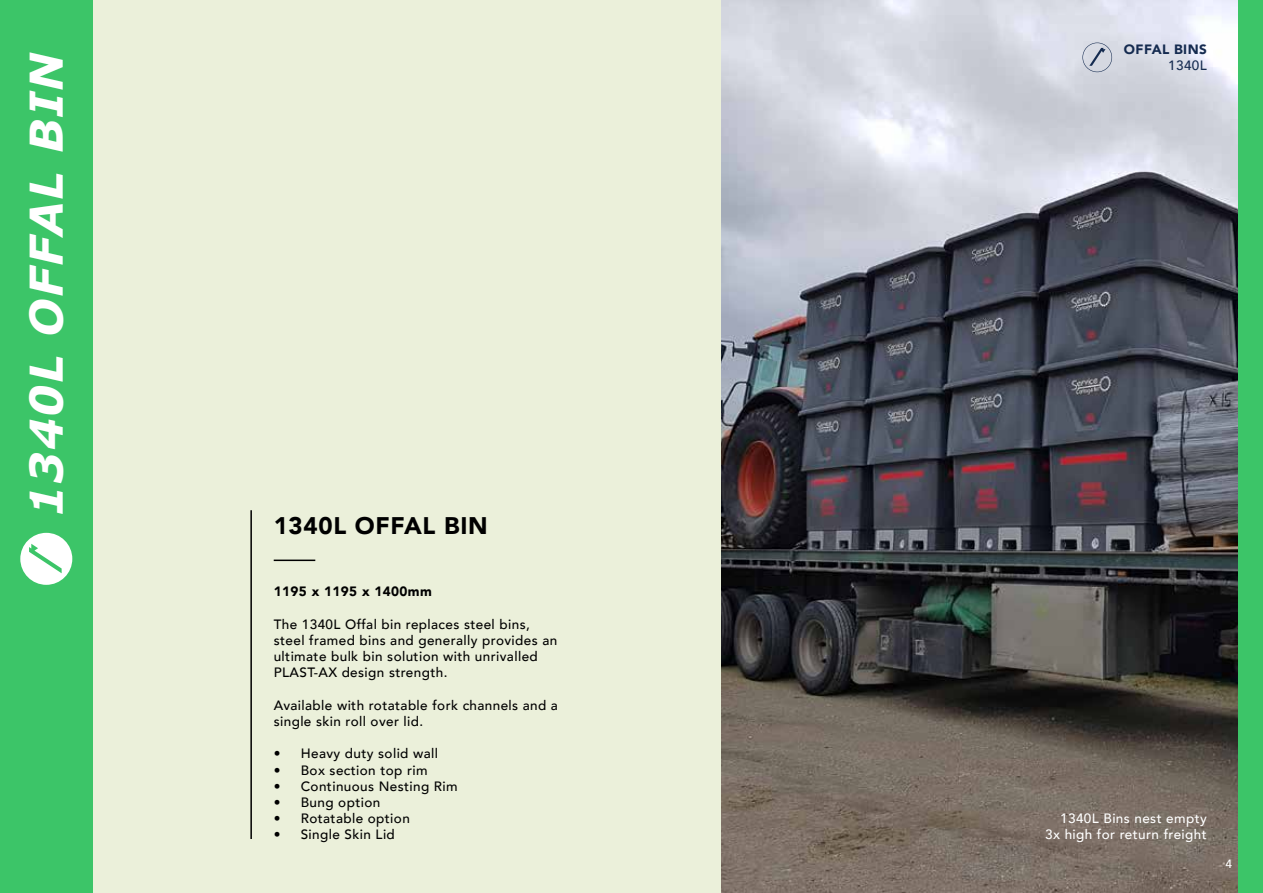
<style>
.page{position:relative;width:1263px;height:893px;background:#fff}
.page>*{position:absolute;margin:0;border:0;box-sizing:border-box;transform-origin:0 0}
.t1{font:italic 700 45px "Verdana";letter-spacing:.03em;color:#fff}
.t2{font:900 24px "Avenir";letter-spacing:.03em;color:#000}
.t3{font:500 13.5px/16.2px "Avenir";letter-spacing:.03em;color:#000}
.t4{font:500 13.5px/16.2px "Avenir";letter-spacing:.03em;color:#fff;text-align:right}
.t5{font:900 13.5px "Avenir";letter-spacing:.03em;color:#000}
.t6{font:900 13.5px "Avenir";letter-spacing:.03em;color:#152b50}
.t7{font:500 13.5px "Avenir";letter-spacing:.03em;color:#152b50}
.t8{font:500 12px "Avenir";color:#fff}
</style>
<div class="page">
<div style="left:92px;top:0;width:630px;height:893px;background:#ebf0da"></div>
<hr style="left:274px;top:560px;width:41px;height:1px;background:#000">
<hr style="left:250px;top:510px;width:2px;height:329px;background:#000">
<div style="left:0;top:0;width:92px;height:893px;background:#3cc568"></div>
<svg style="left:20px;top:533px;width:52px;height:52px"></svg>
<img style="left:722px;top:0;width:516px;height:893px">
<div style="left:1238px;top:0;width:25px;height:893px;background:#3cc568"></div>
<svg style="left:1082px;top:43px;width:30px;height:29px"></svg>
<h1 class="t1" style="left:17px;top:517px;width:466px;rotate:-90deg">1340L OFFAL BIN</h1>
<h2 class="t2" style="left:274px;top:505px;width:216px">1340L OFFAL BIN</h2>
<p class="t5" style="left:274px;top:580px;width:160px">1195 x 1195 x 1400mm</p>
<p class="t3" style="left:274px;top:615px;width:285px">The 1340L Offal bin replaces steel bins, steel framed bins and generally provides an ultimate bulk bin solution with unrivalled PLAST-AX design strength.</p>
<p class="t3" style="left:274px;top:696px;width:286px">Available with rotatable fork channels and a single skin roll over lid.</p>
<p class="t3" style="left:274px;top:745px;width:166px">• Heavy duty solid wall</p>
<p class="t3" style="left:274px;top:761px;width:155px">• Box section top rim</p>
<p class="t3" style="left:274px;top:777px;width:186px">• Continuous Nesting Rim</p>
<p class="t3" style="left:274px;top:793px;width:108px">• Bung option</p>
<p class="t3" style="left:274px;top:810px;width:138px">• Rotatable option</p>
<p class="t3" style="left:274px;top:826px;width:123px">• Single Skin Lid</p>
<p class="t6" style="left:1124px;top:38px;width:84px">OFFAL BINS</p>
<p class="t7" style="left:1168px;top:54px;width:40px">1340L</p>
<p class="t4" style="left:1045px;top:809px;width:163px">1340L Bins nest empty<br>3x high for return freight</p>
<p class="t8" style="left:1225px;top:854px;width:8px">4</p>
</div>
